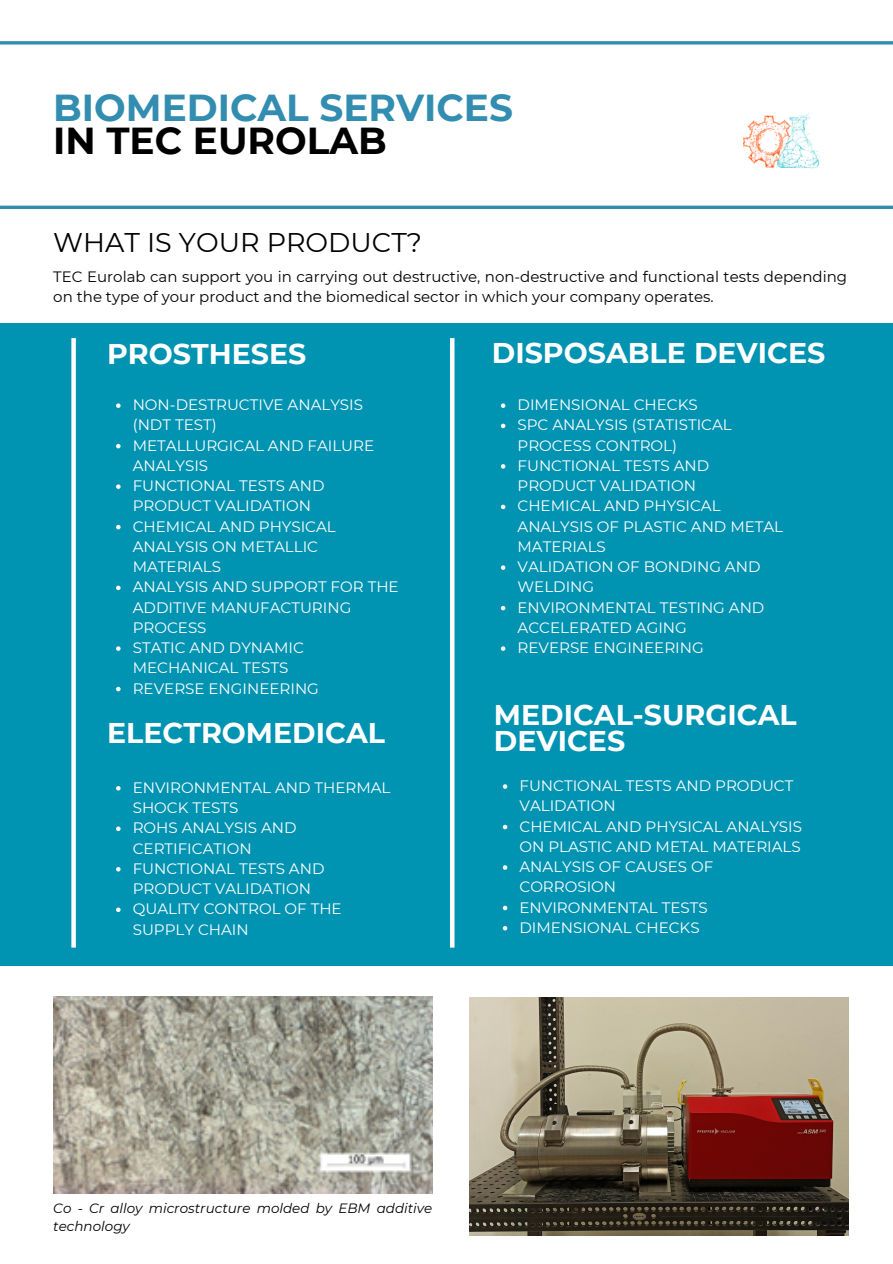
<style>
.page{position:relative;width:893px;height:1264px;background:#fff}
.page>*{position:absolute;margin:0;border:0;box-sizing:border-box;transform-origin:0 0}
.t1{font:700 37.5px "Montserrat";color:#328db1}
.t2{font:700 37.5px "Montserrat";color:#000}
.t3{font:700 28.5px/25.8px "Montserrat";color:#fff}
.t4{font:27px "Montserrat";color:#000}
.t5{font:15.15px/20.2px "Montserrat";color:#fff}
.t6{font:15px/20.2px "Montserrat";color:#000}
.t7{font:italic 13.5px/18px "Montserrat";color:#000}
</style>
<div class="page">
<svg style="left:0;top:41px;width:892px;height:4px;background:#519ebc"></svg>
<div style="left:0;top:323px;width:892px;height:643px;background:#0093b2"></div>
<svg style="left:116px;top:403px;width:5px;height:5px"></svg>
<svg style="left:116px;top:444px;width:5px;height:4px"></svg>
<svg style="left:116px;top:484px;width:5px;height:5px"></svg>
<svg style="left:116px;top:525px;width:5px;height:4px"></svg>
<svg style="left:116px;top:585px;width:5px;height:5px"></svg>
<svg style="left:116px;top:646px;width:5px;height:5px"></svg>
<svg style="left:116px;top:686px;width:5px;height:5px"></svg>
<div style="left:71px;top:338px;width:5px;height:609px;background:#fff"></div>
<svg style="left:501px;top:403px;width:4px;height:5px"></svg>
<svg style="left:501px;top:423px;width:4px;height:5px"></svg>
<svg style="left:501px;top:464px;width:4px;height:4px"></svg>
<svg style="left:501px;top:504px;width:4px;height:5px"></svg>
<svg style="left:501px;top:565px;width:4px;height:5px"></svg>
<svg style="left:501px;top:606px;width:4px;height:4px"></svg>
<svg style="left:501px;top:646px;width:4px;height:5px"></svg>
<svg style="left:503px;top:784px;width:4px;height:4px"></svg>
<svg style="left:503px;top:824px;width:4px;height:5px"></svg>
<svg style="left:503px;top:865px;width:4px;height:4px"></svg>
<svg style="left:503px;top:905px;width:4px;height:5px"></svg>
<svg style="left:503px;top:926px;width:4px;height:4px"></svg>
<svg style="left:116px;top:786px;width:5px;height:4px"></svg>
<svg style="left:116px;top:826px;width:5px;height:5px"></svg>
<svg style="left:116px;top:867px;width:5px;height:4px"></svg>
<svg style="left:116px;top:907px;width:5px;height:5px"></svg>
<hr style="left:450px;top:338px;width:4px;height:609px;background:#fff">
<hr style="left:0;top:206px;width:892px;height:3px;background:#328db1">
<img style="left:743px;top:112px;width:78px;height:56px">
<img style="left:53px;top:996px;width:379px;height:197px">
<img style="left:469px;top:997px;width:379px;height:238px">
<p class="t1" style="left:53px;top:84px;width:461px">BIOMEDICAL SERVICES</p>
<p class="t2" style="left:53px;top:118px;width:335px">IN TEC EUROLAB</p>
<p class="t4" style="left:53px;top:226px;width:370px">WHAT IS YOUR PRODUCT?</p>
<p class="t6" style="left:53px;top:266px;width:795px">TEC Eurolab can support you in carrying out destructive, non-destructive and functional tests depending on the type of your product and the biomedical sector in which your company operates.</p>
<p class="t3" style="left:107px;top:341px;width:201px">PROSTHESES</p>
<p class="t5" style="left:133px;top:394px;width:232px">NON-DESTRUCTIVE ANALYSIS (NDT TEST)</p>
<p class="t5" style="left:133px;top:435px;width:243px">METALLURGICAL AND FAILURE<br>ANALYSIS</p>
<p class="t5" style="left:133px;top:475px;width:193px">FUNCTIONAL TESTS AND<br>PRODUCT VALIDATION</p>
<p class="t5" style="left:133px;top:516px;width:205px">CHEMICAL AND PHYSICAL<br>ANALYSIS ON METALLIC<br>MATERIALS</p>
<p class="t5" style="left:133px;top:577px;width:267px">ANALYSIS AND SUPPORT FOR THE<br>ADDITIVE MANUFACTURING<br>PROCESS</p>
<p class="t5" style="left:133px;top:637px;width:173px">STATIC AND DYNAMIC<br>MECHANICAL TESTS</p>
<p class="t5" style="left:133px;top:678px;width:188px">REVERSE ENGINEERING</p>
<p class="t3" style="left:107px;top:720px;width:279px">ELECTROMEDICAL</p>
<p class="t5" style="left:133px;top:777px;width:259px">ENVIRONMENTAL AND THERMAL<br>SHOCK TESTS</p>
<p class="t5" style="left:133px;top:817px;width:165px">ROHS ANALYSIS AND<br>CERTIFICATION</p>
<p class="t5" style="left:133px;top:858px;width:193px">FUNCTIONAL TESTS AND<br>PRODUCT VALIDATION</p>
<p class="t5" style="left:133px;top:898px;width:210px">QUALITY CONTROL OF THE<br>SUPPLY CHAIN</p>
<p class="t3" style="left:492px;top:339px;width:335px">DISPOSABLE DEVICES</p>
<p class="t5" style="left:517px;top:394px;width:182px">DIMENSIONAL CHECKS</p>
<p class="t5" style="left:517px;top:415px;width:216px">SPC ANALYSIS (STATISTICAL<br>PROCESS CONTROL)</p>
<p class="t5" style="left:517px;top:455px;width:193px">FUNCTIONAL TESTS AND<br>PRODUCT VALIDATION</p>
<p class="t5" style="left:517px;top:496px;width:267px">CHEMICAL AND PHYSICAL<br>ANALYSIS OF PLASTIC AND METAL<br>MATERIALS</p>
<p class="t5" style="left:517px;top:556px;width:244px">VALIDATION OF BONDING AND<br>WELDING</p>
<p class="t5" style="left:517px;top:597px;width:248px">ENVIRONMENTAL TESTING AND<br>ACCELERATED AGING</p>
<p class="t5" style="left:517px;top:637px;width:188px">REVERSE ENGINEERING</p>
<p class="t3" style="left:494px;top:702px;width:304px">MEDICAL-SURGICAL<br>DEVICES</p>
<p class="t5" style="left:519px;top:775px;width:275px">FUNCTIONAL TESTS AND PRODUCT<br>VALIDATION</p>
<p class="t5" style="left:519px;top:816px;width:284px">CHEMICAL AND PHYSICAL ANALYSIS<br>ON PLASTIC AND METAL MATERIALS</p>
<p class="t5" style="left:519px;top:856px;width:195px">ANALYSIS OF CAUSES OF<br>CORROSION</p>
<p class="t5" style="left:519px;top:896px;width:190px">ENVIRONMENTAL TESTS</p>
<p class="t5" style="left:519px;top:917px;width:182px">DIMENSIONAL CHECKS</p>
<p class="t7" style="left:53px;top:1199px;width:380px">Co - Cr alloy microstructure molded by EBM additive technology</p>
</div>
